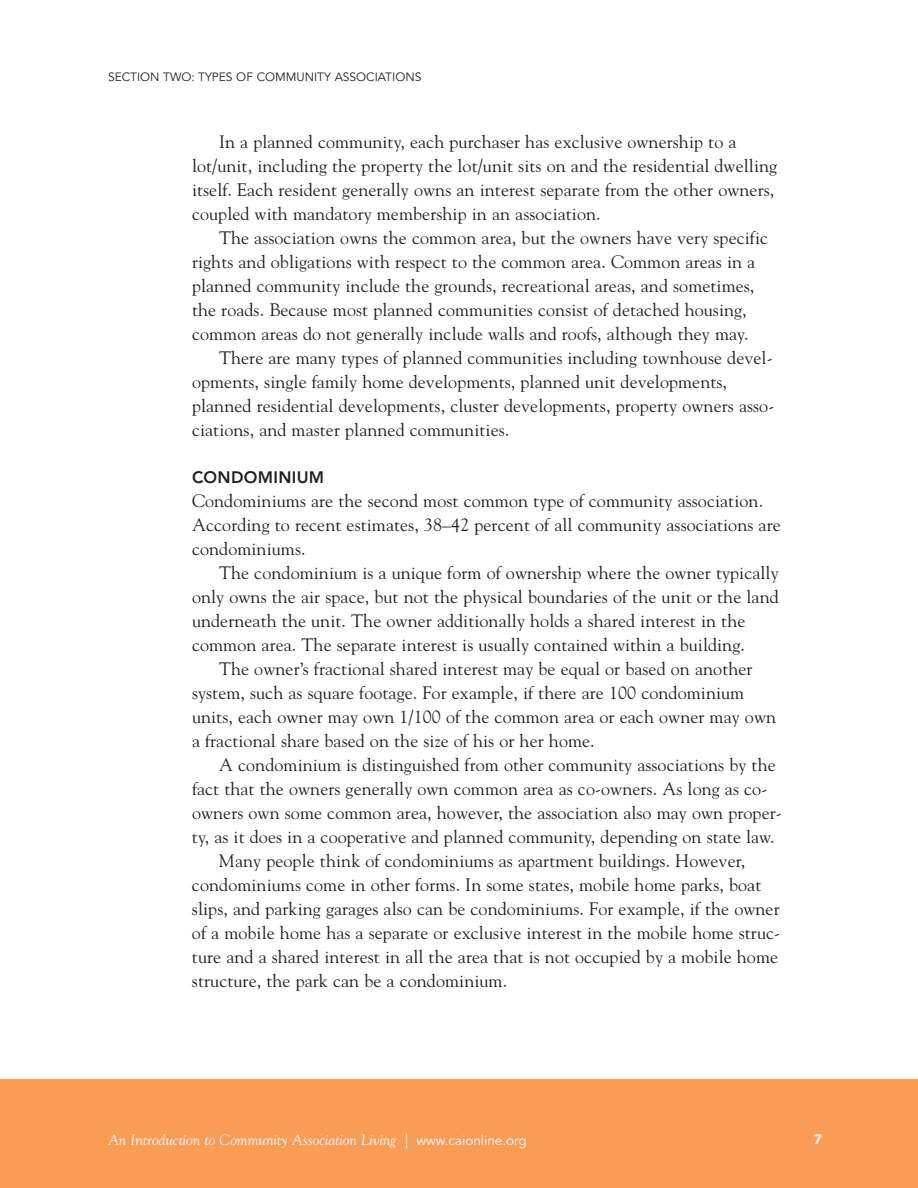
<style>
.page{position:relative;width:918px;height:1188px;background:#fff}
.page>*{position:absolute;margin:0;border:0;box-sizing:border-box;transform-origin:0 0}
.t1{font:18px/24px "Goudy";letter-spacing:.005em;color:#231f20}
.t2{font:800 16.5px "Avenir";letter-spacing:.02em;color:#231f20}
.t3{font:italic 15px "Goudy";color:#fff}
.t4{font:900 13.5px "Avenir";color:#fff}
.t5{font:12px "Avenir";color:#231f20}
.s1{font-family:"Adobe Garamond"}
.s2{font-family:"Avenir";font-style:normal;font-size:13.5px}
</style>
<div class="page">
<div style="left:0;top:1080px;width:918px;height:108px;background:#f89c56"></div>
<p class="t5" style="left:108px;top:72px;width:315px">SECTION TWO: TYPES OF COMMUNITY ASSOCIATIONS</p>
<p class="t1" style="left:192px;top:130px;width:587px;text-indent:27px">In a planned community, each purchaser has exclusive ownership to a lot/unit, including the property the lot/unit sits on and the residential dwelling itself. Each resident generally owns an interest separate from the other owners, coupled with mandatory membership in an association.</p>
<p class="t1" style="left:192px;top:226px;width:578px;text-indent:27px">The association owns the common area, but the owners have very specific rights and obligations with respect to the common area. Common areas in a planned community include the grounds, recreational areas, and sometimes, the roads. Because most planned communities consist of detached housing, common areas do not generally include walls and roofs, although they may.</p>
<p class="t1" style="left:192px;top:346px;width:584px;text-indent:27px">There are many types of planned communities including townhouse devel&shy;opments, single family home developments, planned unit developments, planned residential developments, cluster developments, property owners asso&shy;ciations, and master planned communities.</p>
<p class="t2" style="left:192px;top:470px;width:134px">CONDOMINIUM</p>
<p class="t1" style="left:192px;top:489px;width:590px">Condominiums are the second most common type of community association.<br>According to recent estimates, 38–42 percent of all community associations are condominiums.</p>
<p class="t1" style="left:192px;top:561px;width:588px;text-indent:27px">The condominium is a unique form of ownership where the owner typically only owns the air space, but not the physical boundaries of the unit or the land underneath the unit. The owner additionally holds a shared interest in the common area. The separate interest is usually contained within a building.</p>
<p class="t1" style="left:192px;top:657px;width:586px;text-indent:27px">The owner’s fractional shared interest may be equal or based on another system, such as square footage. For example, if there are 100 condominium units, each owner may own 1/100 of the common area or each owner may own a fractional share based on the size of his or her home.</p>
<p class="t1" style="left:219px;top:753px;width:558px">A condominium is distinguished from other community associations by the</p>
<p class="t1" style="left:192px;top:777px;width:577px">fact that the owners generally own common area as co-owners. As long as co-</p>
<p class="t1" style="left:192px;top:801px;width:591px">owners own some common area, however, the association also may own proper-</p>
<p class="t1" style="left:192px;top:825px;width:584px">ty, as it does in a cooperative and planned community, depending on state law.</p>
<p class="t1" style="left:219px;top:849px;width:528px">Many people think of condominiums as apartment buildings. However,</p>
<p class="t1" style="left:192px;top:873px;width:571px">condominiums come in other forms. In some states, mobile home parks, boat</p>
<p class="t1" style="left:192px;top:897px;width:589px">slips, and parking garages also can be condominiums. For example, if the owner</p>
<p class="t1" style="left:192px;top:921px;width:590px">of a mobile home has a separate or exclusive interest in the mobile home struc-</p>
<p class="t1" style="left:192px;top:945px;width:588px">ture and a shared interest in all the area that is not occupied by a mobile home</p>
<p class="t1" style="left:192px;top:969px;width:317px">structure, the park can be a condominium.</p>
<p class="t3" style="left:108px;top:1131px;width:420px">An Introduction to Community Association Living <span class="s1">|</span> <span class="s2">www.caionline.org</span></p>
<p class="t4" style="left:814px;top:1134px;width:9px">7</p>
</div>
